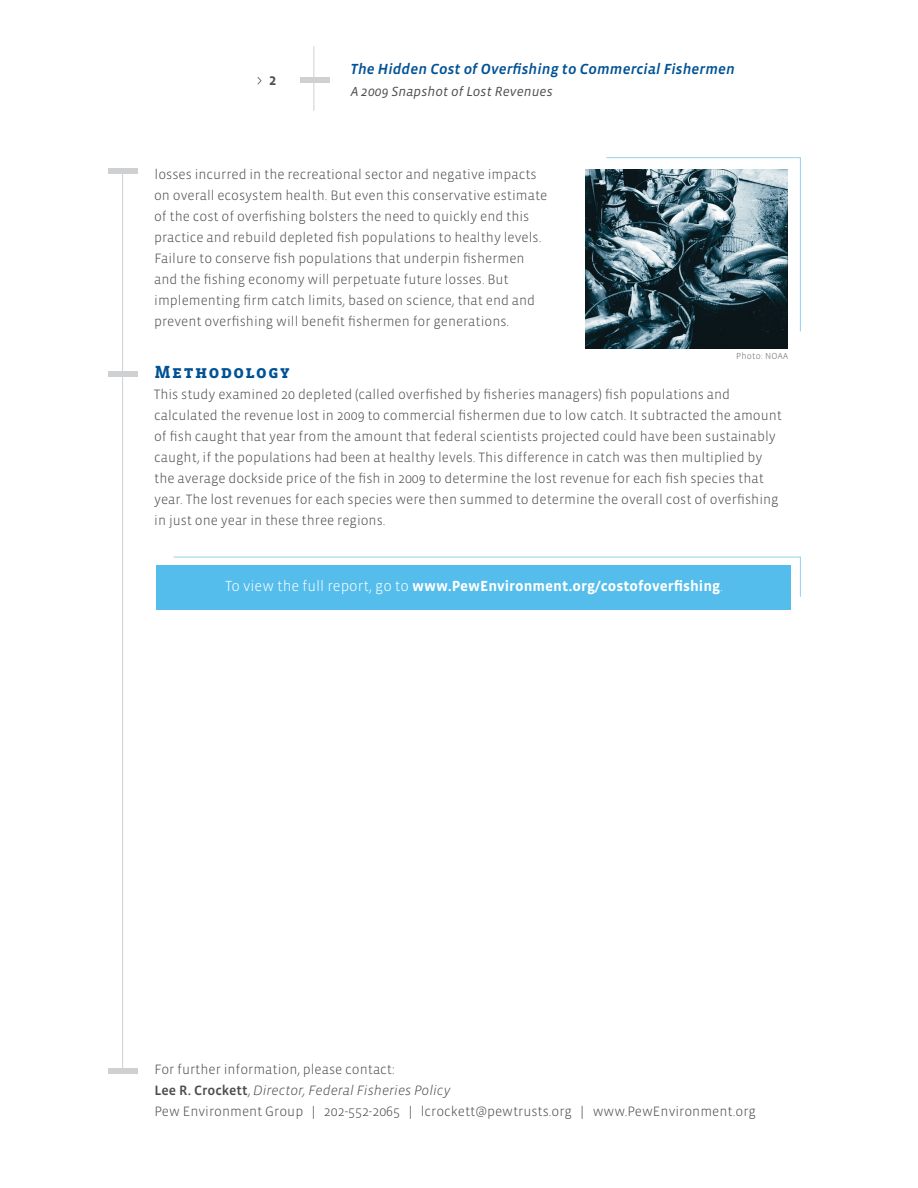
<style>
.page{position:relative;width:918px;height:1188px;background:#fff}
.page>*{position:absolute;margin:0;border:0;box-sizing:border-box;transform-origin:0 0}
.t1{font:700 18px "Vista Slab SC";letter-spacing:.08em;color:#005295}
.t2{font:15.75px "Vista Sans SC Light";color:#4d4d4f}
.t3{font:700 15px "Vista Sans";color:#fff}
.t4{font:italic 15px "Vista Sans Med";letter-spacing:.005em;color:#005295}
.t5{font:300 13.8px/21px "Vista Sans";color:#4d4d4f}
.t6{font:italic 300 13.8px "Vista Sans";color:#4d4d4f}
.t7{font:italic 13.5px "Vista Sans";letter-spacing:.005em;color:#4d4d4f}
.t8{font:300 9px "Vista Sans";letter-spacing:.025em;color:#696a6c}
.s1{font-family:"Vista Sans SC Med"}
.s2{font-weight:300}
.s3{font-family:"Vista Sans Med";font-weight:400;font-style:normal}
.s4{font-style:normal}
</style>
<div class="page">
<hr style="left:314px;top:46px;width:1px;height:65px;background:#cfd0d2">
<div style="left:300px;top:77px;width:30px;height:6px;background:#cfd0d2"></div>
<hr style="left:122px;top:172px;width:1px;height:898px;background:#cfd0d2">
<div style="left:108px;top:168px;width:29px;height:6px;background:#cfd0d2"></div>
<div style="left:108px;top:371px;width:29px;height:6px;background:#cfd0d2"></div>
<div style="left:108px;top:1068px;width:29px;height:5px;background:#cfd0d2"></div>
<img style="left:585px;top:169px;width:203px;height:180px">
<svg style="left:606px;top:157px;width:195px;height:175px"></svg>
<div style="left:156px;top:566px;width:635px;height:44px;background:#54bdec"></div>
<svg style="left:173px;top:557px;width:628px;height:40px"></svg>
<p class="t2" style="left:256px;top:72px;width:22px">&gt; <span class="s1">2</span></p>
<p class="t4" style="left:351px;top:61px;width:386px">The Hidden Cost of Overfishing to Commercial Fishermen</p>
<p class="t7" style="left:351px;top:85px;width:203px">A 2009 Snapshot of Lost Revenues</p>
<p class="t5" style="left:154px;top:164px;width:395px">losses incurred in the recreational sector and negative impacts on overall ecosystem health. But even this conservative estimate of the cost of overfishing bolsters the need to quickly end this practice and rebuild depleted fish populations to healthy levels.<br>Failure to conserve fish populations that underpin fishermen and the fishing economy will perpetuate future losses. But implementing firm catch limits, based on science, that end and prevent overfishing will benefit fishermen for generations.</p>
<p class="t1" style="left:154px;top:364px;width:137px">Methodology</p>
<p class="t5" style="left:154px;top:385px;width:630px">This study examined 20 depleted (called overfished by fisheries managers) fish populations and calculated the revenue lost in 2009 to commercial fishermen due to low catch. It subtracted the amount of fish caught that year from the amount that federal scientists projected could have been sustainably caught, if the populations had been at healthy levels. This difference in catch was then multiplied by the average dockside price of the fish in 2009 to determine the lost revenue for each fish species that year. The lost revenues for each species were then summed to determine the overall cost of overfishing in just one year in these three regions.</p>
<p class="t8" style="left:736px;top:352px;width:53px">Photo: NOAA</p>
<p class="t3" style="left:225px;top:578px;width:499px"><span class="s2">To view the full report, go to</span> www.PewEnvironment.org/costofoverfishing<span class="s2">.</span></p>
<p class="t5" style="left:154px;top:1059px;width:242px">For further information, please contact:</p>
<p class="t6" style="left:155px;top:1083px;width:297px"><span class="s3">Lee R. Crockett</span><span class="s4">,</span> Director, Federal Fisheries Policy</p>
<p class="t5" style="left:154px;top:1101px;width:603px">Pew Environment Group | 202-552-2065 | lcrockett@pewtrusts.org | www.PewEnvironment.org</p>
</div>
